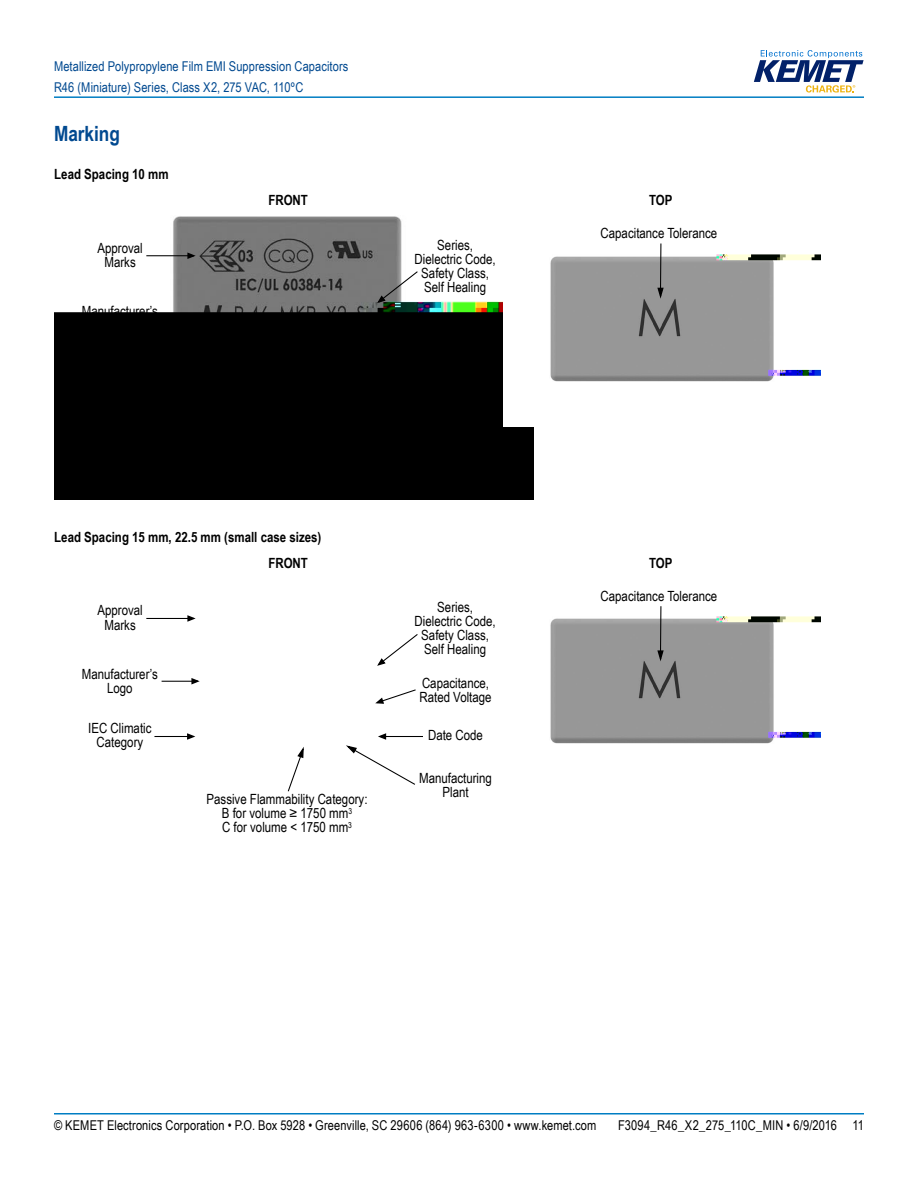
<style>
.page{position:relative;width:918px;height:1188px;background:#fff}
.page>*{position:absolute;margin:0;border:0;box-sizing:border-box;transform-origin:0 0}
.t1{font:700 21px "Arial Narrow";color:#004990}
.t2{font:14.1px/14.1px "Arial Narrow";color:#000;text-align:center}
.t3{font:700 14.1px "Arial Narrow";color:#000}
.t4{font:13.5px "Arial Narrow";letter-spacing:.01em;color:#000}
.t5{font:13.5px/21px "Arial Narrow";letter-spacing:.005em;color:#004990}
</style>
<div class="page">
<hr style="left:54px;top:1113px;width:810px;height:2px;background:#007dc3">
<hr style="left:54px;top:96px;width:810px;height:2px;background:#007dc3">
<svg style="left:754px;top:50px;width:110px;height:43px"></svg>
<img style="left:54px;top:216px;width:480px;height:284px">
<img style="left:503px;top:216px;width:318px;height:210px">
<hr style="left:146px;top:255px;width:42px;height:1px;background:#000">
<svg style="left:186px;top:252px;width:12px;height:8px"></svg>
<hr style="left:660px;top:244px;width:1px;height:45px;background:#000">
<svg style="left:656px;top:287px;width:8px;height:14px"></svg>
<hr style="left:162px;top:318px;width:30px;height:1px;background:#000">
<svg style="left:190px;top:314px;width:12px;height:9px"></svg>
<hr style="left:154px;top:373px;width:34px;height:1px;background:#000">
<svg style="left:186px;top:370px;width:11px;height:8px"></svg>
<hr style="left:385px;top:373px;width:38px;height:1px;background:#000">
<div style="left:344px;top:370px;width:72px;height:53px;background:#000"></div>
<svg style="left:376px;top:270px;width:43px;height:34px"></svg>
<svg style="left:373px;top:326px;width:44px;height:16px"></svg>
<img style="left:550px;top:606px;width:271px;height:138px">
<svg style="left:286px;top:383px;width:18px;height:48px"></svg>
<hr style="left:146px;top:618px;width:42px;height:1px;background:#000">
<svg style="left:186px;top:615px;width:10px;height:7px"></svg>
<hr style="left:660px;top:606px;width:1px;height:45px;background:#000">
<svg style="left:656px;top:649px;width:8px;height:15px"></svg>
<hr style="left:162px;top:681px;width:30px;height:1px;background:#000">
<svg style="left:190px;top:678px;width:10px;height:7px"></svg>
<hr style="left:154px;top:736px;width:34px;height:1px;background:#000">
<svg style="left:187px;top:733px;width:9px;height:7px"></svg>
<hr style="left:385px;top:736px;width:38px;height:1px;background:#000">
<svg style="left:346px;top:733px;width:69px;height:52px"></svg>
<svg style="left:377px;top:634px;width:41px;height:32px"></svg>
<svg style="left:375px;top:689px;width:41px;height:15px"></svg>
<svg style="left:287px;top:747px;width:17px;height:45px"></svg>
<p class="t5" style="left:54px;top:55px;width:296px">Metallized Polypropylene Film EMI Suppression Capacitors<br>R46 (Miniature) Series, Class X2, 275 VAC, 110ºC</p>
<h1 class="t1" style="left:54px;top:118px;width:68px">Marking</h1>
<p class="t3" style="left:54px;top:163px;width:116px">Lead Spacing 10 mm</p>
<p class="t2" style="left:97px;top:240px;width:47px">Approval<br>Marks</p>
<p class="t2" style="left:82px;top:303px;width:78px">Manufacturer’s</p>
<p class="t3" style="left:268px;top:190px;width:41px">FRONT</p>
<p class="t3" style="left:649px;top:190px;width:25px">TOP</p>
<p class="t2" style="left:415px;top:237px;width:83px">Series,<br>Dielectric Code,<br>Safety Class,<br>Self Healing</p>
<p class="t2" style="left:601px;top:225px;width:118px">Capacitance Tolerance</p>
<p class="t3" style="left:54px;top:526px;width:269px">Lead Spacing 15 mm, 22.5 mm (small case sizes)</p>
<p class="t2" style="left:97px;top:603px;width:47px">Approval<br>Marks</p>
<p class="t2" style="left:82px;top:666px;width:78px">Manufacturer’s<br>Logo</p>
<p class="t2" style="left:88px;top:721px;width:65px">IEC Climatic<br>Category</p>
<p class="t3" style="left:268px;top:552px;width:41px">FRONT</p>
<p class="t3" style="left:649px;top:552px;width:25px">TOP</p>
<p class="t2" style="left:207px;top:792px;width:162px">Passive Flammability Category:<br>B for volume ≥ 1750 mm<sup>3<br></sup>C for volume &lt; 1750 mm<sup>3</sup></p>
<p class="t2" style="left:415px;top:600px;width:83px">Series,<br>Dielectric Code,<br>Safety Class,<br>Self Healing</p>
<p class="t2" style="left:419px;top:675px;width:74px;text-align:left">Capacitance,<br>Rated Voltage</p>
<p class="t2" style="left:428px;top:728px;width:56px">Date Code</p>
<p class="t2" style="left:419px;top:771px;width:74px">Manufacturing<br>Plant</p>
<p class="t2" style="left:601px;top:588px;width:118px">Capacitance Tolerance</p>
<p class="t4" style="left:54px;top:1116px;width:544px">© KEMET Electronics Corporation • P.O. Box 5928 • Greenville, SC 29606 (864) 963-6300 • www.kemet.com</p>
<p class="t4" style="left:618px;top:1116px;width:247px">F3094_R46_X2_275_110C_MIN • 6/9/2016 11</p>
<p class="t2" style="left:549px;top:1122px;width:42px">Passive</p>
</div>
